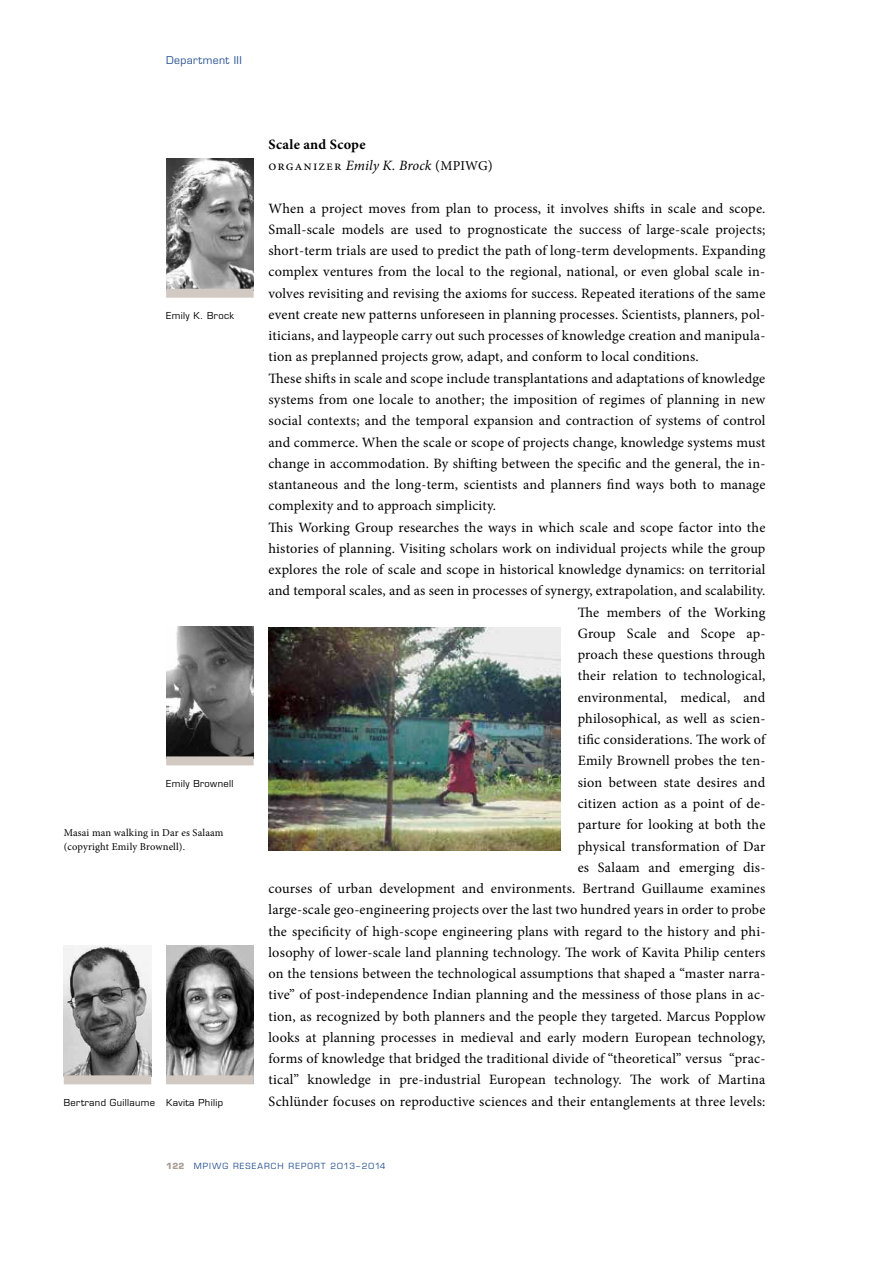
<style>
.page{position:relative;width:893px;height:1263px;background:#fff}
.page>*{position:absolute;margin:0;border:0;box-sizing:border-box;transform-origin:0 0}
.t1{font:14.25px "Minion Pro";letter-spacing:.015em;color:#000}
.t2{font:700 14.25px/21.3px "Minion Pro";letter-spacing:.02em;color:#000}
.t3{font:10.5px/14.1px "Minion Pro";letter-spacing:.015em;color:#000}
.t4{font:10.5px "Eurostile";letter-spacing:.035em;color:#295290}
.t5{font:9.3px "Eurostile";letter-spacing:.035em;color:#000}
.t6{font:8.25px "Eurostile";letter-spacing:.125em;color:#295290}
.s1{font-family:"Minion Exp";font-weight:400}
.s2{font-weight:400;font-style:italic}
.s3{font-weight:400}
.s4{font-weight:400;font-size:13.5px}
.s5{font-weight:700;color:#a99c92}
</style>
<div class="page">
<img style="left:166px;top:159px;width:88px;height:130px">
<div style="left:166px;top:289px;width:88px;height:9px;background:#d2c9c2"></div>
<img style="left:166px;top:627px;width:88px;height:129px">
<div style="left:166px;top:756px;width:88px;height:9px;background:#d2c9c2"></div>
<img style="left:166px;top:946px;width:88px;height:129px">
<div style="left:166px;top:1075px;width:88px;height:9px;background:#d2c9c2"></div>
<img style="left:64px;top:946px;width:87px;height:129px">
<div style="left:64px;top:1075px;width:87px;height:9px;background:#d2c9c2"></div>
<img style="left:268px;top:627px;width:293px;height:223px">
<p class="t4" style="left:166px;top:54px;width:77px">Department III</p>
<p class="t5" style="left:166px;top:310px;width:69px">Emily K. Brock</p>
<p class="t5" style="left:166px;top:778px;width:69px">Emily Brownell</p>
<p class="t3" style="left:64px;top:826px;width:161px">Masai man walking in Dar es Salaam (copyright Emily Brownell).</p>
<p class="t5" style="left:64px;top:1096px;width:161px">Bertrand Guillaume Kavita Philip</p>
<p class="t2" style="left:268px;top:133px;width:226px">Scale and Scope<br><span class="s1">organizer</span> <span class="s2">Emily K. Brock</span> <span class="s3">(</span><span class="s4">MPIWG</span><span class="s3">)</span></p>
<p class="t1" style="left:268px;top:199px;width:498px">When a project moves from plan to process, it involves shifts in scale and scope.</p>
<p class="t1" style="left:268px;top:220px;width:498px">Small-scale models are used to prognosticate the success of large-scale projects;</p>
<p class="t1" style="left:268px;top:241px;width:498px">short-term trials are used to predict the path of long-term developments. Expanding</p>
<p class="t1" style="left:268px;top:262px;width:498px">complex ventures from the local to the regional, national, or even global scale in-</p>
<p class="t1" style="left:268px;top:284px;width:498px">volves revisiting and revising the axioms for success. Repeated iterations of the same</p>
<p class="t1" style="left:268px;top:305px;width:498px">event create new patterns unforeseen in planning processes. Scientists, planners, pol-</p>
<p class="t1" style="left:268px;top:326px;width:498px">iticians, and laypeople carry out such processes of knowledge creation and manipula-</p>
<p class="t1" style="left:268px;top:347px;width:432px">tion as preplanned projects grow, adapt, and conform to local conditions.</p>
<p class="t1" style="left:268px;top:369px;width:498px">These shifts in scale and scope include transplantations and adaptations of knowledge</p>
<p class="t1" style="left:268px;top:390px;width:498px">systems from one locale to another; the imposition of regimes of planning in new</p>
<p class="t1" style="left:268px;top:411px;width:498px">social contexts; and the temporal expansion and contraction of systems of control</p>
<p class="t1" style="left:268px;top:432px;width:498px">and commerce. When the scale or scope of projects change, knowledge systems must</p>
<p class="t1" style="left:268px;top:454px;width:498px">change in accommodation. By shifting between the specific and the general, the in-</p>
<p class="t1" style="left:268px;top:475px;width:498px">stantaneous and the long-term, scientists and planners find ways both to manage</p>
<p class="t1" style="left:268px;top:496px;width:229px">complexity and to approach simplicity.</p>
<p class="t1" style="left:268px;top:517px;width:498px">This Working Group researches the ways in which scale and scope factor into the</p>
<p class="t1" style="left:268px;top:539px;width:498px">histories of planning. Visiting scholars work on individual projects while the group</p>
<p class="t1" style="left:268px;top:560px;width:498px">explores the role of scale and scope in historical knowledge dynamics: on territorial</p>
<p class="t1" style="left:268px;top:581px;width:498px">and temporal scales, and as seen in processes of synergy, extrapolation, and scalability.</p>
<p class="t1" style="left:578px;top:602px;width:189px">The members of the Working</p>
<p class="t1" style="left:578px;top:624px;width:189px">Group Scale and Scope ap-</p>
<p class="t1" style="left:578px;top:645px;width:189px">proach these questions through</p>
<p class="t1" style="left:578px;top:666px;width:189px">their relation to technological,</p>
<p class="t1" style="left:578px;top:688px;width:189px">environmental, medical, and</p>
<p class="t1" style="left:578px;top:709px;width:189px">philosophical, as well as scien-</p>
<p class="t1" style="left:578px;top:730px;width:189px">tific considerations. The work of</p>
<p class="t1" style="left:578px;top:751px;width:189px">Emily Brownell probes the ten-</p>
<p class="t1" style="left:578px;top:773px;width:189px">sion between state desires and</p>
<p class="t1" style="left:578px;top:794px;width:189px">citizen action as a point of de-</p>
<p class="t1" style="left:578px;top:815px;width:189px">parture for looking at both the</p>
<p class="t1" style="left:578px;top:836px;width:189px">physical transformation of Dar</p>
<p class="t1" style="left:578px;top:858px;width:189px">es Salaam and emerging dis-</p>
<p class="t1" style="left:268px;top:879px;width:498px">courses of urban development and environments. Bertrand Guillaume examines</p>
<p class="t1" style="left:268px;top:900px;width:498px">large-scale geo-engineering projects over the last two hundred years in order to probe</p>
<p class="t1" style="left:268px;top:921px;width:498px">the specificity of high-scope engineering plans with regard to the history and phi-</p>
<p class="t1" style="left:268px;top:943px;width:498px">losophy of lower-scale land planning technology. The work of Kavita Philip centers</p>
<p class="t1" style="left:268px;top:964px;width:498px">on the tensions between the technological assumptions that shaped a “master narra-</p>
<p class="t1" style="left:268px;top:985px;width:498px">tive” of post-independence Indian planning and the messiness of those plans in ac-</p>
<p class="t1" style="left:268px;top:1006px;width:498px">tion, as recognized by both planners and the people they targeted. Marcus Popplow</p>
<p class="t1" style="left:268px;top:1028px;width:498px">looks at planning processes in medieval and early modern European technology,</p>
<p class="t1" style="left:268px;top:1049px;width:498px">forms of knowledge that bridged the traditional divide of “theoretical” versus “prac-</p>
<p class="t1" style="left:268px;top:1070px;width:498px">tical” knowledge in pre-industrial European technology. The work of Martina</p>
<p class="t1" style="left:268px;top:1091px;width:498px">Schlünder focuses on reproductive sciences and their entanglements at three levels:</p>
<p class="t6" style="left:166px;top:1161px;width:221px"><span class="s5">122</span> MPIWG RESEARCH REPORT 2013–2014</p>
</div>
